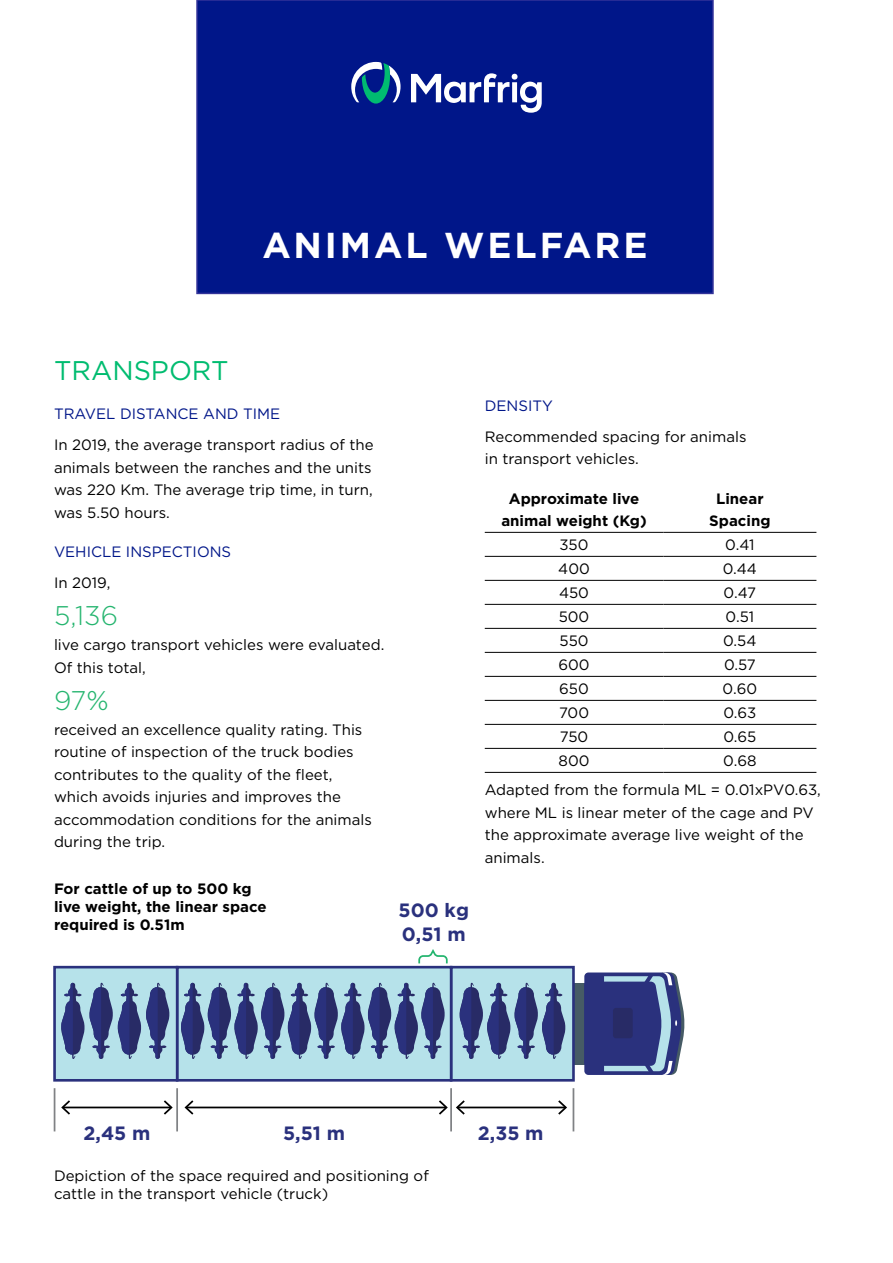
<style>
.page{position:relative;width:893px;height:1263px;background:#fff}
.page>*{position:absolute;margin:0;border:0;box-sizing:border-box;transform-origin:0 0}
.t1{font:700 36px "Gotham";letter-spacing:.08em;color:#fff}
.t2{font:27px "Gotham";color:#00bc70}
.t3{font:300 27px "Gotham";color:#25b56f}
.t4{font:700 19.2px/23.1px "Gotham";color:#2a317d}
.t5{font:15px/22.5px "Gotham";color:#000}
.t6{font:700 15px/22.5px "Gotham";color:#000;text-align:center}
.t7{font:15px "Gotham";color:#001689}
</style>
<div class="page">
<div style="left:197px;top:0;width:516px;height:293px;background:#001689"></div>
<svg style="left:411px;top:73px;width:131px;height:40px"></svg>
<svg style="left:351px;top:62px;width:50px;height:42px"></svg>
<div style="left:196px;top:0;width:518px;height:294px;border:2px solid #339"></div>
<hr style="left:485px;top:532px;width:178px;height:1px;background:#000">
<hr style="left:663px;top:532px;width:153px;height:1px;background:#000">
<hr style="left:485px;top:556px;width:178px;height:1px;background:#000">
<hr style="left:663px;top:556px;width:153px;height:1px;background:#000">
<hr style="left:485px;top:580px;width:178px;height:1px;background:#000">
<hr style="left:663px;top:580px;width:153px;height:1px;background:#000">
<hr style="left:485px;top:604px;width:178px;height:1px;background:#000">
<hr style="left:663px;top:604px;width:153px;height:1px;background:#000">
<hr style="left:485px;top:628px;width:178px;height:1px;background:#000">
<hr style="left:663px;top:628px;width:153px;height:1px;background:#000">
<hr style="left:485px;top:652px;width:178px;height:1px;background:#000">
<hr style="left:663px;top:652px;width:153px;height:1px;background:#000">
<hr style="left:485px;top:676px;width:178px;height:1px;background:#000">
<hr style="left:663px;top:676px;width:153px;height:1px;background:#000">
<hr style="left:485px;top:700px;width:178px;height:1px;background:#000">
<hr style="left:663px;top:700px;width:153px;height:1px;background:#000">
<hr style="left:485px;top:724px;width:178px;height:1px;background:#000">
<hr style="left:663px;top:724px;width:153px;height:1px;background:#000">
<hr style="left:485px;top:748px;width:178px;height:1px;background:#000">
<hr style="left:663px;top:748px;width:153px;height:1px;background:#000">
<hr style="left:485px;top:772px;width:178px;height:1px;background:#000">
<hr style="left:663px;top:772px;width:153px;height:1px;background:#000">
<div style="left:573px;top:983px;width:18px;height:82px;background:#465b65"></div>
<div style="left:450px;top:966px;width:125px;height:115px;background:#b6e2ea;border:3px solid #2a317d"></div>
<div style="left:176px;top:966px;width:276px;height:115px;background:#b6e2ea;border:3px solid #2a317d"></div>
<div style="left:53px;top:966px;width:125px;height:115px;background:#b6e2ea;border:3px solid #2a317d"></div>
<svg style="left:459px;top:983px;width:107px;height:76px"></svg>
<svg style="left:181px;top:983px;width:264px;height:76px"></svg>
<svg style="left:61px;top:983px;width:109px;height:76px"></svg>
<svg style="left:584px;top:972px;width:101px;height:103px"></svg>
<svg style="left:418px;top:949px;width:30px;height:15px"></svg>
<hr style="left:573px;top:1088px;width:1px;height:43px;background:#808285">
<hr style="left:450px;top:1088px;width:2px;height:43px;background:#808285">
<hr style="left:176px;top:1088px;width:2px;height:43px;background:#808285">
<hr style="left:54px;top:1088px;width:1px;height:43px;background:#808285">
<hr style="left:63px;top:1106px;width:108px;height:2px;background:#000">
<svg style="left:61px;top:1100px;width:9px;height:15px"></svg>
<svg style="left:164px;top:1100px;width:9px;height:15px"></svg>
<hr style="left:186px;top:1106px;width:260px;height:2px;background:#000">
<svg style="left:185px;top:1100px;width:8px;height:15px"></svg>
<svg style="left:439px;top:1100px;width:9px;height:15px"></svg>
<hr style="left:458px;top:1106px;width:107px;height:2px;background:#000">
<svg style="left:456px;top:1100px;width:9px;height:15px"></svg>
<svg style="left:558px;top:1100px;width:9px;height:15px"></svg>
<h1 class="t1" style="left:262px;top:222px;width:387px">ANIMAL WELFARE</h1>
<h2 class="t2" style="left:54px;top:353px;width:176px">TRANSPORT</h2>
<p class="t7" style="left:54px;top:404px;width:228px">TRAVEL DISTANCE AND TIME</p>
<p class="t5" style="left:54px;top:433px;width:321px">In 2019, the average transport radius of the animals between the ranches and the units was 220 Km. The average trip time, in turn, was 5.50 hours.</p>
<p class="t7" style="left:54px;top:542px;width:179px">VEHICLE INSPECTIONS</p>
<p class="t5" style="left:54px;top:571px;width:58px">In 2019,</p>
<h2 class="t3" style="left:54px;top:599px;width:66px">5,136</h2>
<p class="t5" style="left:54px;top:633px;width:332px">live cargo transport vehicles were evaluated.<br>Of this total,</p>
<h2 class="t3" style="left:54px;top:683px;width:56px">97%</h2>
<p class="t5" style="left:54px;top:718px;width:319px">received an excellence quality rating. This routine of inspection of the truck bodies contributes to the quality of the fleet, which avoids injuries and improves the accommodation conditions for the animals during the trip.</p>
<p class="t6" style="left:54px;top:880px;width:214px;line-height:18px;text-align:left">For cattle of up to 500 kg live weight, the linear space required is 0.51m</p>
<p class="t4" style="left:399px;top:899px;width:72px">500 kg<br>0,51 m</p>
<p class="t7" style="left:485px;top:396px;width:70px">DENSITY</p>
<p class="t5" style="left:485px;top:425px;width:263px">Recommended spacing for animals in transport vehicles.</p>
<p class="t6" style="left:501px;top:487px;width:147px">Approximate live animal weight (Kg)</p>
<p class="t6" style="left:709px;top:487px;width:63px">Linear<br>Spacing</p>
<p class="t5" style="left:559px;top:533px;width:31px">350</p>
<p class="t5" style="left:725px;top:533px;width:31px">0.41</p>
<p class="t5" style="left:558px;top:557px;width:33px">400</p>
<p class="t5" style="left:723px;top:557px;width:36px">0.44</p>
<p class="t5" style="left:559px;top:581px;width:31px">450</p>
<p class="t5" style="left:724px;top:581px;width:34px">0.47</p>
<p class="t5" style="left:559px;top:605px;width:32px">500</p>
<p class="t5" style="left:726px;top:605px;width:30px">0.51</p>
<p class="t5" style="left:559px;top:629px;width:31px">550</p>
<p class="t5" style="left:723px;top:629px;width:35px">0.54</p>
<p class="t5" style="left:558px;top:653px;width:33px">600</p>
<p class="t5" style="left:724px;top:653px;width:33px">0.57</p>
<p class="t5" style="left:559px;top:677px;width:31px">650</p>
<p class="t5" style="left:723px;top:677px;width:36px">0.60</p>
<p class="t5" style="left:559px;top:701px;width:32px">700</p>
<p class="t5" style="left:723px;top:701px;width:34px">0.63</p>
<p class="t5" style="left:560px;top:725px;width:30px">750</p>
<p class="t5" style="left:723px;top:725px;width:34px">0.65</p>
<p class="t5" style="left:559px;top:749px;width:32px">800</p>
<p class="t5" style="left:723px;top:749px;width:35px">0.68</p>
<p class="t5" style="left:485px;top:778px;width:338px">Adapted from the formula ML = 0.01xPV0.63, where ML is linear meter of the cage and PV the approximate average live weight of the animals.</p>
<p class="t4" style="left:84px;top:1122px;width:68px">2,45 m</p>
<p class="t4" style="left:283px;top:1122px;width:63px">5,51 m</p>
<p class="t5" style="left:54px;top:1166px;width:376px;line-height:18px">Depiction of the space required and positioning of cattle in the transport vehicle (truck)</p>
<p class="t4" style="left:478px;top:1122px;width:67px">2,35 m</p>
</div>
